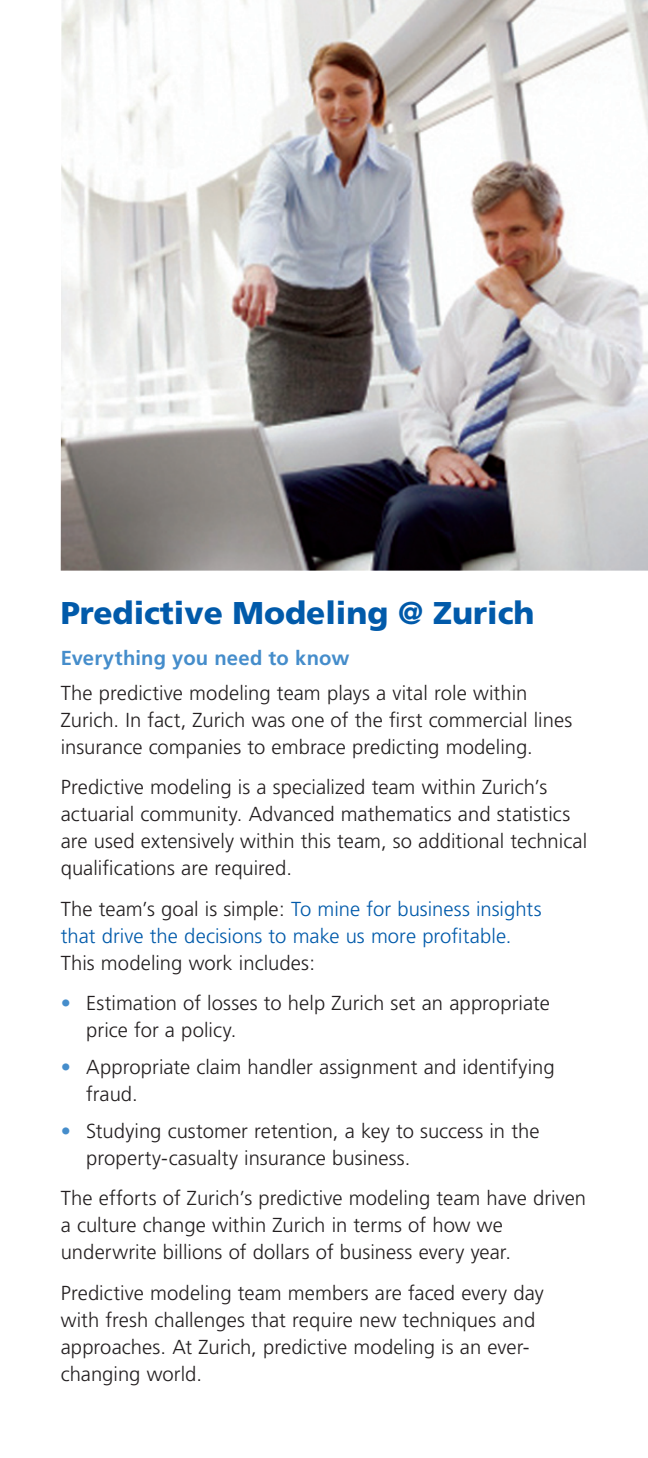
<style>
.page{position:relative;width:648px;height:1458px;background:#fff}
.page>*{position:absolute;margin:0;border:0;box-sizing:border-box;transform-origin:0 0}
.Head_2{font:900 31.5px "Frutiger";color:#015aaa}
.Body{font:300 20.25px/27px "Frutiger";color:#231f20}
.Bullet{font:300 20.25px/27px "Frutiger";color:#231f20}
.Body-2{font:300 20.25px/27px "Frutiger";color:#015aaa}
.Head_3{font:700 20.25px "Frutiger";letter-spacing:.005em;color:#458dcb}
.s1{color:#231f20}
.s2{color:#458dcb}
</style>
<div class="page">
<img style="left:61px;top:0;width:587px;height:571px">
<p class="Head_2" style="left:61px;top:594px;width:475px">Predictive Modeling @ Zurich</p>
<p class="Head_3" style="left:61px;top:646px;width:290px">Everything you need to know</p>
<p class="Body" style="left:61px;top:679px;width:513px">The predictive modeling team plays a vital role within<br>Zurich. In fact, Zurich was one of the first commercial lines insurance companies to embrace predicting modeling.</p>
<p class="Body" style="left:61px;top:774px;width:528px">Predictive modeling is a specialized team within Zurich’s actuarial community. Advanced mathematics and statistics are used extensively within this team, so additional technical qualifications are required.</p>
<p class="Body-2" style="left:61px;top:895px;width:482px"><span class="s1">The team’s goal is simple:</span> To mine for business insights that drive the decisions to make us more profitable.<br><span class="s1">This modeling work includes:</span></p>
<p class="Bullet" style="left:86px;top:990px;width:465px;text-indent:-26px"><span class="s2">•</span> Estimation of losses to help Zurich set an appropriate price for a policy.</p>
<p class="Bullet" style="left:86px;top:1053px;width:470px;text-indent:-26px"><span class="s2">•</span> Appropriate claim handler assignment and identifying fraud.</p>
<p class="Bullet" style="left:86px;top:1117px;width:455px;text-indent:-26px"><span class="s2">•</span> Studying customer retention, a key to success in the property-casualty insurance business.</p>
<p class="Body" style="left:61px;top:1185px;width:527px">The efforts of Zurich’s predictive modeling team have driven a culture change within Zurich in terms of how we underwrite billions of dollars of business every year.</p>
<p class="Body" style="left:61px;top:1279px;width:484px">Predictive modeling team members are faced every day with fresh challenges that require new techniques and approaches. At Zurich, predictive modeling is an ever&shy;changing world.</p>
</div>
